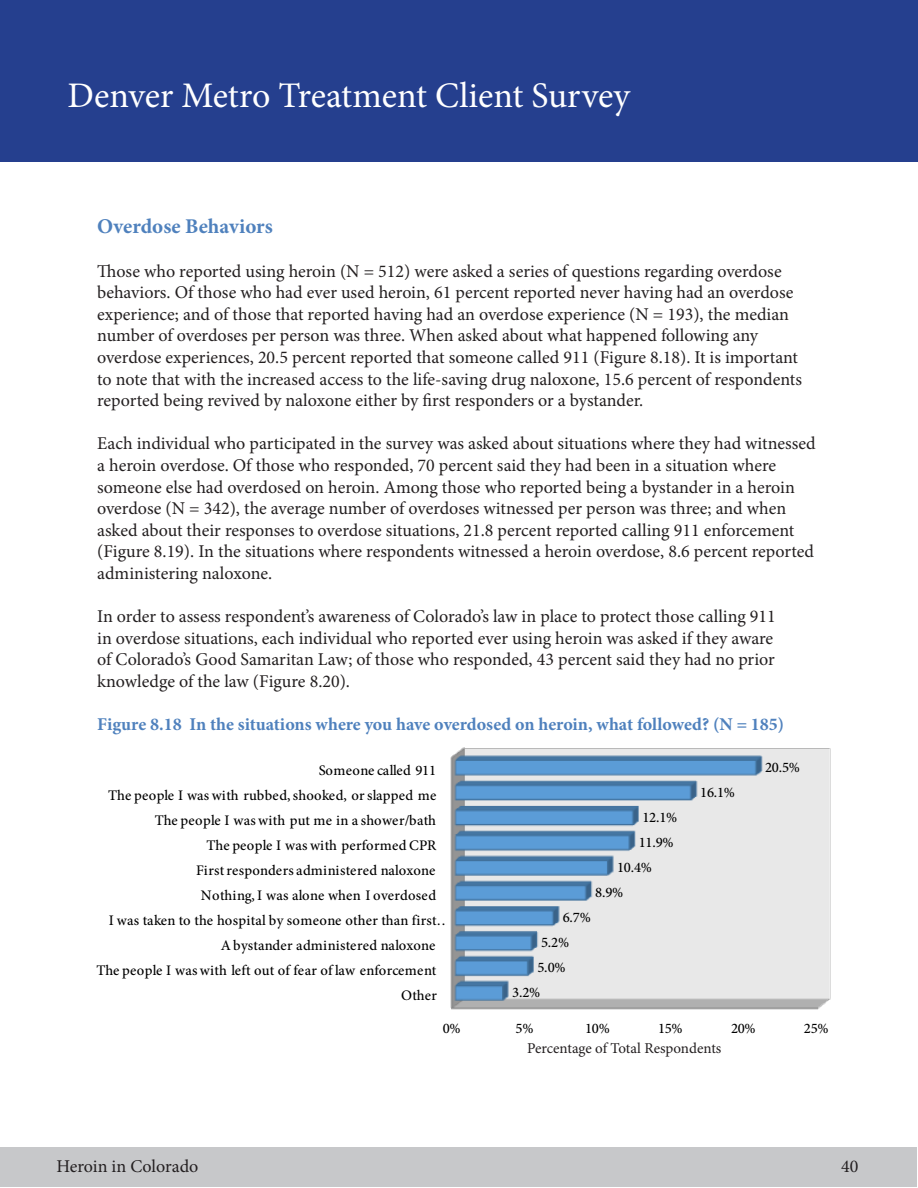
<style>
.page{position:relative;width:918px;height:1188px;background:#fff}
.page>*{position:absolute;margin:0;border:0;box-sizing:border-box;transform-origin:0 0}
.t1{font:36px "Minion Pro";color:#fff}
.t2{font:700 21px "Minion Pro";color:#4f81bd}
.t3{font:18px/21.6px "Minion Pro";color:#231f20}
.t4{font:700 18px "Minion Pro";letter-spacing:-.005em;color:#4f81bd}
.t5{font:15px "Minion Pro";color:#231f20}
.t6{font:500 14.55px "Minion Pro";letter-spacing:.01em;color:#000}
.t7{font:500 14.55px "Minion Pro";letter-spacing:-.01em;color:#000}
</style>
<div class="page">
<div style="left:0;top:1148px;width:917px;height:39px;background:#c7c8ca"></div>
<svg style="left:450px;top:747px;width:381px;height:263px;background:#b8c9d9"></svg>
<div style="left:0;top:0;width:918px;height:162px;background:#253f8e"></div>
<p class="t1" style="left:68px;top:72px;width:564px">Denver Metro Treatment Client Survey</p>
<p class="t2" style="left:97px;top:212px;width:177px">Overdose Behaviors</p>
<p class="t3" style="left:97px;top:260px;width:706px">Those who reported using heroin (N = 512) were asked a series of questions regarding overdose behaviors. Of those who had ever used heroin, 61 percent reported never having had an overdose experience; and of those that reported having had an overdose experience (N = 193), the median number of overdoses per person was three. When asked about what happened following any overdose experiences, 20.5 percent reported that someone called 911 (Figure 8.18). It is important to note that with the increased access to the life-saving drug naloxone, 15.6 percent of respondents reported being revived by naloxone either by first responders or a bystander.</p>
<p class="t3" style="left:97px;top:433px;width:720px">Each individual who participated in the survey was asked about situations where they had witnessed a heroin overdose. Of those who responded, 70 percent said they had been in a situation where someone else had overdosed on heroin. Among those who reported being a bystander in a heroin overdose (N = 342), the average number of overdoses witnessed per person was three; and when asked about their responses to overdose situations, 21.8 percent reported calling 911 enforcement (Figure 8.19). In the situations where respondents witnessed a heroin overdose, 8.6 percent reported administering naloxone.</p>
<p class="t3" style="left:97px;top:606px;width:680px">In order to assess respondent’s awareness of Colorado’s law in place to protect those calling 911 in overdose situations, each individual who reported ever using heroin was asked if they aware of Colorado’s Good Samaritan Law; of those who responded, 43 percent said they had no prior knowledge of the law (Figure 8.20).</p>
<p class="t4" style="left:97px;top:712px;width:689px">Figure 8.18 In the situations where you have overdosed on heroin, what followed? (N = 185)</p>
<p class="t7" style="left:319px;top:760px;width:119px">Someone called 911</p>
<p class="t6" style="left:765px;top:757px;width:36px">20.5%</p>
<p class="t6" style="left:108px;top:785px;width:330px">The people I was with rubbed, shooked, or slapped me</p>
<p class="t6" style="left:700px;top:782px;width:36px">16.1%</p>
<p class="t6" style="left:155px;top:810px;width:283px">The people I was with put me in a shower/bath</p>
<p class="t6" style="left:642px;top:807px;width:36px">12.1%</p>
<p class="t6" style="left:206px;top:835px;width:231px">The people I was with performed CPR</p>
<p class="t6" style="left:639px;top:833px;width:36px">11.9%</p>
<p class="t6" style="left:196px;top:860px;width:241px">First responders administered naloxone</p>
<p class="t6" style="left:617px;top:858px;width:36px">10.4%</p>
<p class="t6" style="left:201px;top:885px;width:237px">Nothing, I was alone when I overdosed</p>
<p class="t6" style="left:595px;top:883px;width:29px">8.9%</p>
<p class="t6" style="left:109px;top:910px;width:343px">I was taken to the hospital by someone other than first …</p>
<p class="t6" style="left:563px;top:908px;width:29px">6.7%</p>
<p class="t6" style="left:221px;top:936px;width:216px">A bystander administered naloxone</p>
<p class="t6" style="left:541px;top:933px;width:29px">5.2%</p>
<p class="t6" style="left:96px;top:961px;width:342px">The people I was with left out of fear of law enforcement</p>
<p class="t6" style="left:538px;top:958px;width:29px">5.0%</p>
<p class="t6" style="left:401px;top:986px;width:37px">Other</p>
<p class="t6" style="left:512px;top:983px;width:29px">3.2%</p>
<p class="t6" style="left:443px;top:1018px;width:19px">0%</p>
<p class="t6" style="left:516px;top:1018px;width:19px">5%</p>
<p class="t6" style="left:585px;top:1018px;width:26px">10%</p>
<p class="t6" style="left:658px;top:1018px;width:26px">15%</p>
<p class="t6" style="left:731px;top:1018px;width:26px">20%</p>
<p class="t6" style="left:804px;top:1018px;width:26px">25%</p>
<p class="t5" style="left:527px;top:1038px;width:196px">Percentage of Total Respondents</p>
<p class="t3" style="left:56px;top:1156px;width:143px">Heroin in Colorado</p>
<p class="t3" style="left:841px;top:1156px;width:19px">40</p>
</div>
